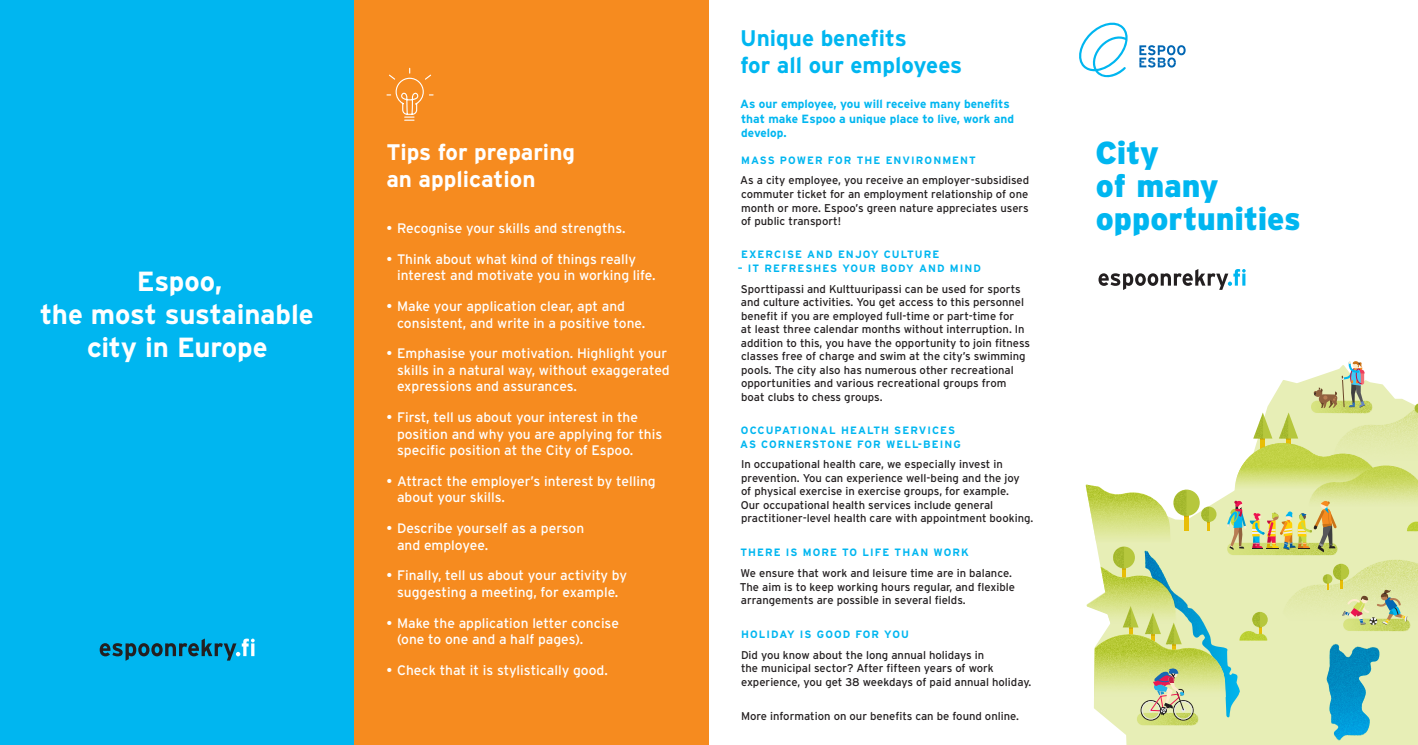
<style>
.page{position:relative;width:1418px;height:745px;background:#fff}
.page>*{position:absolute;margin:0;border:0;box-sizing:border-box;transform-origin:0 0}
.t1{font:900 31.75px/33.1px "Interstate";letter-spacing:-.005em;color:#00b6f0}
.t2{font:700 27.62px/33.1px "Interstate";letter-spacing:-.01em;color:#fff;text-align:center}
.t3{font:700 22.5px/27px "Interstate";color:#00b6f0}
.t4{font:700 22.5px/27px "Interstate";color:#fff}
.t5{font:13.75px/16.5px "Interstate";color:#fff}
.t6{font:700 11.88px/14.2px "Interstate";color:#00b6f0}
.t7{font:11.25px/13.5px "Interstate";color:#231f20}
.t8{font:700 10.62px/13.5px "Interstate";letter-spacing:.1em;color:#00b6f0}
</style>
<div class="page">
<div style="left:0;top:0;width:354px;height:744px;background:#00b6f0"></div>
<svg style="left:1139px;top:45px;width:46px;height:22px"></svg>
<svg style="left:1079px;top:22px;width:49px;height:56px"></svg>
<div style="left:354px;top:0;width:355px;height:744px;background:#f68b1f"></div>
<svg style="left:1098px;top:269px;width:147px;height:21px"></svg>
<svg style="left:100px;top:638px;width:155px;height:22px"></svg>
<img style="left:1126px;top:739px;width:93px;height:5px">
<img style="left:1305px;top:739px;width:95px;height:5px">
<svg style="left:1085px;top:361px;width:332px;height:378px"></svg>
<svg style="left:386px;top:67px;width:48px;height:54px"></svg>
<h2 class="t2" style="left:40px;top:264px;width:275px">Espoo,<br>the most sustainable city in Europe</h2>
<h3 class="t4" style="left:386px;top:139px;width:190px">Tips for preparing an application</h3>
<p class="t5" style="left:386px;top:220px;width:241px">• Recognise your skills and strengths.</p>
<p class="t5" style="left:397px;top:250px;width:260px;text-indent:-11px">• Think about what kind of things really interest and motivate you in working life.</p>
<p class="t5" style="left:397px;top:298px;width:250px;text-indent:-11px">• Make your application clear, apt and consistent, and write in a positive tone.</p>
<p class="t5" style="left:397px;top:345px;width:274px;text-indent:-11px">• Emphasise your motivation. Highlight your skills in a natural way, without exaggerated expressions and assurances.</p>
<p class="t5" style="left:397px;top:408px;width:267px;text-indent:-11px">• First, tell us about your interest in the position and why you are applying for this specific position at the City of Espoo.</p>
<p class="t5" style="left:397px;top:472px;width:260px;text-indent:-11px">• Attract the employer’s interest by telling about your skills.</p>
<p class="t5" style="left:397px;top:519px;width:189px;text-indent:-11px">• Describe yourself as a person and employee.</p>
<p class="t5" style="left:386px;top:566px;width:242px;text-align:center">• Finally, tell us about your activity by suggesting a meeting, for example.</p>
<p class="t5" style="left:397px;top:614px;width:223px;text-indent:-11px">• Make the application letter concise (one to one and a half pages).</p>
<p class="t5" style="left:386px;top:661px;width:223px">• Check that it is stylistically good.</p>
<h3 class="t3" style="left:740px;top:25px;width:224px">Unique benefits<br>for all our employees</h3>
<p class="t6" style="left:740px;top:97px;width:275px">As our employee, you will receive many benefits that make Espoo a unique place to live, work and develop.</p>
<p class="t8" style="left:741px;top:153px;width:236px">MASS POWER FOR THE ENVIRONMENT</p>
<p class="t7" style="left:740px;top:173px;width:291px;text-align:justify">As a city employee, you receive an employer-subsidised commuter ticket for an employment relationship of one month or more. Espoo’s green nature appreciates users of public transport!</p>
<p class="t8" style="left:741px;top:248px;width:200px">EXERCISE AND ENJOY CULTURE</p>
<p class="t8" style="left:738px;top:261px;width:244px">– IT REFRESHES YOUR BODY AND MIND</p>
<p class="t7" style="left:740px;top:281px;width:291px">Sporttipassi and Kulttuuripassi can be used for sports and culture activities. You get access to this personnel benefit if you are employed full-time or part-time for<br>at least three calendar months without interruption. In addition to this, you have the opportunity to join fitness classes free of charge and swim at the city’s swimming pools. The city also has numerous other recreational opportunities and various recreational groups from boat clubs to chess groups.</p>
<p class="t8" style="left:740px;top:423px;width:222px">OCCUPATIONAL HEALTH SERVICES<br>AS CORNERSTONE FOR WELL-BEING</p>
<p class="t7" style="left:741px;top:457px;width:294px">In occupational health care, we especially invest in prevention. You can experience well-being and the joy<br>of physical exercise in exercise groups, for example.<br>Our occupational health services include general practitioner-level health care with appointment booking.</p>
<p class="t8" style="left:740px;top:545px;width:230px">THERE IS MORE TO LIFE THAN WORK</p>
<p class="t7" style="left:739px;top:565px;width:276px">We ensure that work and leisure time are in balance.<br>The aim is to keep working hours regular, and flexible arrangements are possible in several fields.</p>
<p class="t8" style="left:741px;top:627px;width:169px">HOLIDAY IS GOOD FOR YOU</p>
<p class="t7" style="left:741px;top:647px;width:292px">Did you know about the long annual holidays in<br>the municipal sector? After fifteen years of work experience, you get 38 weekdays of paid annual holiday.</p>
<p class="t7" style="left:741px;top:708px;width:279px">More information on our benefits can be found online.</p>
<h1 class="t1" style="left:1095px;top:136px;width:207px">City<br>of many opportunities</h1>
</div>
